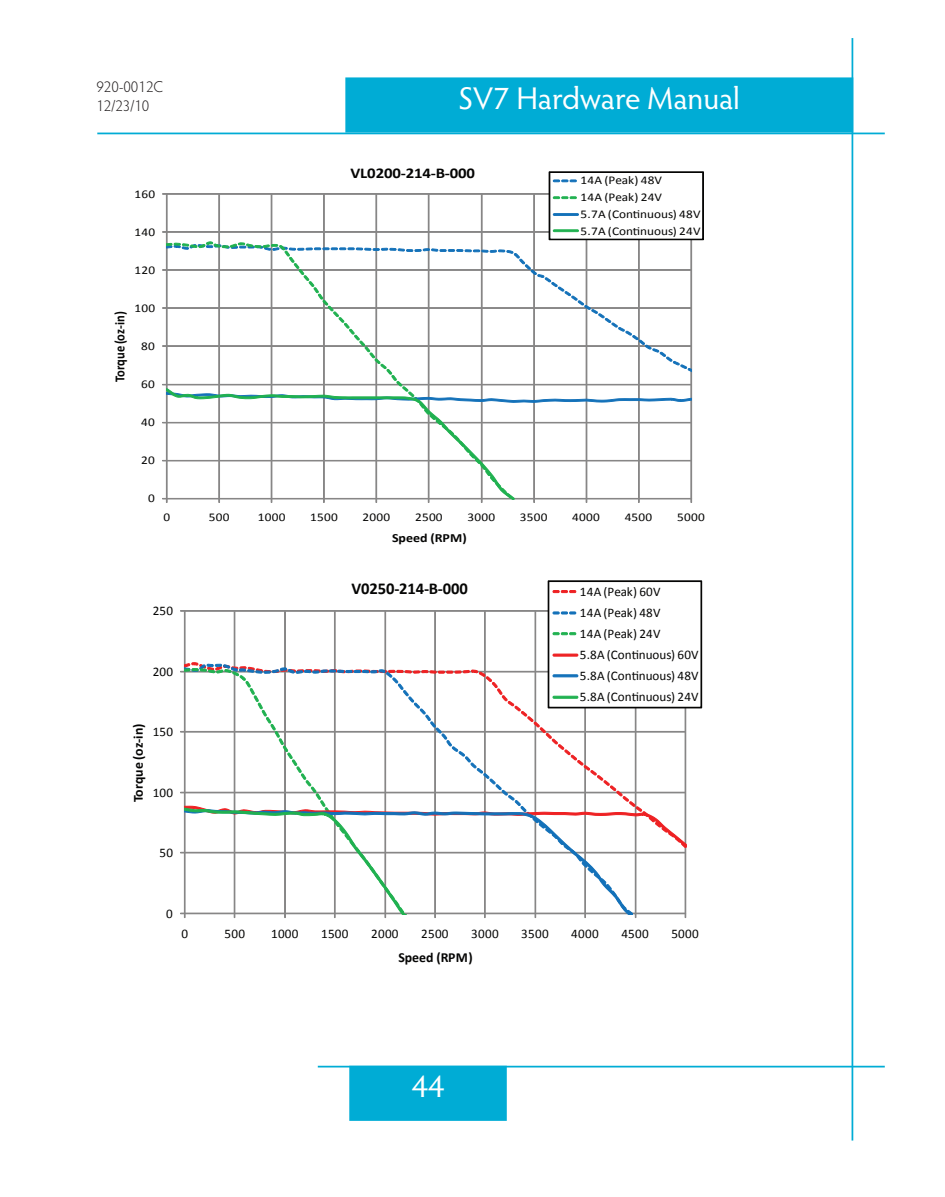
<style>
.page{position:relative;width:945px;height:1197px;background:#fff}
.page>*{position:absolute;margin:0;border:0;box-sizing:border-box;transform-origin:0 0}
.t1{font:31.5px "Hypatia Sans Pro";letter-spacing:-.005em;color:#fff}
.t2{font:700 16.62px "Calibri";letter-spacing:-.005em;color:#050504}
.t3{font:300 15.75px/18.9px "Hypatia Sans Pro";color:#231f20;scale:.95 1}
.t4{font:700 14.88px "Calibri";letter-spacing:-.005em;color:#050504;scale:1.12 1}
.t5{font:700 14px "Calibri";letter-spacing:.01em;color:#050504;scale:.89 1}
.t6{font:700 13.83px "Calibri";letter-spacing:.005em;color:#050504}
.t7{font:13.12px/21.2px "Calibri";color:#050504}
.t8{font:13.12px "Calibri";letter-spacing:.02em;color:#050504}
.t9{font:700 12.42px "Calibri";letter-spacing:-.005em;color:#050504;scale:1.12 1}
.t10{font:11.9px/16.8px "Calibri";color:#050504;scale:1.12 1}
.t11{font:11.9px "Calibri";letter-spacing:.02em;color:#050504;scale:1.12 1}
</style>
<div class="page">
<hr style="left:97px;top:133px;width:788px;height:1px;background:#00acd5">
<hr style="left:318px;top:1066px;width:567px;height:2px;background:#00acd5">
<div style="left:350px;top:1067px;width:156px;height:53px;background:#00acd5"></div>
<div style="left:349px;top:1066px;width:158px;height:55px;border:2px solid #00acd5"></div>
<div style="left:346px;top:78px;width:506px;height:54px;background:#00acd5"></div>
<div style="left:345px;top:77px;width:508px;height:56px;border:2px solid #00acd5"></div>
<hr style="left:852px;top:38px;width:1px;height:1103px;background:#00acd5">
<div style="left:166px;top:193px;width:526px;height:2px;border:1px solid #878686"></div>
<div style="left:166px;top:231px;width:526px;height:2px;border:1px solid #878686"></div>
<div style="left:691px;top:194px;width:1px;height:305px;border:1px solid #878686"></div>
<div style="left:638px;top:194px;width:2px;height:305px;border:1px solid #878686"></div>
<div style="left:586px;top:194px;width:1px;height:305px;border:1px solid #878686"></div>
<div style="left:533px;top:194px;width:2px;height:305px;border:1px solid #878686"></div>
<div style="left:481px;top:194px;width:1px;height:305px;border:1px solid #878686"></div>
<div style="left:428px;top:194px;width:1px;height:305px;border:1px solid #878686"></div>
<div style="left:376px;top:194px;width:1px;height:305px;border:1px solid #878686"></div>
<div style="left:323px;top:194px;width:2px;height:305px;border:1px solid #878686"></div>
<div style="left:271px;top:194px;width:1px;height:305px;border:1px solid #878686"></div>
<div style="left:218px;top:194px;width:2px;height:305px;border:1px solid #878686"></div>
<div style="left:166px;top:194px;width:1px;height:305px;border:1px solid #878686"></div>
<svg style="left:513px;top:240px;width:179px;height:132px"></svg>
<svg style="left:167px;top:231px;width:346px;height:153px"></svg>
<svg style="left:162px;top:384px;width:530px;height:119px"></svg>
<svg style="left:548px;top:171px;width:156px;height:70px"></svg>
<div style="left:553px;top:213px;width:26px;height:3px;border:1px solid #1371b9"></div>
<div style="left:553px;top:229px;width:26px;height:3px;border:1px solid #20b150"></div>
<div style="left:184px;top:610px;width:502px;height:2px;border:1px solid #878686"></div>
<div style="left:535px;top:611px;width:1px;height:303px;border:1px solid #878686"></div>
<div style="left:484px;top:611px;width:2px;height:303px;border:1px solid #878686"></div>
<div style="left:434px;top:611px;width:2px;height:303px;border:1px solid #878686"></div>
<div style="left:385px;top:611px;width:1px;height:303px;border:1px solid #878686"></div>
<div style="left:334px;top:611px;width:2px;height:303px;border:1px solid #878686"></div>
<div style="left:284px;top:611px;width:2px;height:303px;border:1px solid #878686"></div>
<div style="left:234px;top:611px;width:1px;height:303px;border:1px solid #878686"></div>
<div style="left:184px;top:611px;width:1px;height:303px;border:1px solid #878686"></div>
<svg style="left:637px;top:709px;width:49px;height:95px"></svg>
<svg style="left:185px;top:654px;width:452px;height:150px"></svg>
<svg style="left:185px;top:668px;width:256px;height:136px"></svg>
<svg style="left:180px;top:804px;width:506px;height:114px"></svg>
<svg style="left:547px;top:580px;width:156px;height:129px"></svg>
<div style="left:553px;top:654px;width:25px;height:2px;border:1px solid #ee2123"></div>
<div style="left:553px;top:674px;width:25px;height:3px;border:1px solid #1371b9"></div>
<div style="left:553px;top:696px;width:25px;height:3px;border:1px solid #20b150"></div>
<p class="t3" style="left:96px;top:77px;width:72px">920-0012C<br>12/23/10</p>
<p class="t11" style="left:135px;top:186px;width:20px">160</p>
<p class="t11" style="left:135px;top:224px;width:20px">140</p>
<p class="t11" style="left:135px;top:263px;width:20px">120</p>
<p class="t5" style="left:111px;top:382px;width:82px;rotate:-90deg">Torque (oz-in)</p>
<p class="t11" style="left:135px;top:301px;width:20px">100</p>
<p class="t11" style="left:141px;top:339px;width:14px">80</p>
<p class="t11" style="left:141px;top:377px;width:14px">60</p>
<p class="t11" style="left:141px;top:415px;width:14px">40</p>
<p class="t11" style="left:141px;top:453px;width:14px">20</p>
<p class="t11" style="left:148px;top:491px;width:8px">0</p>
<h1 class="t1" style="left:459px;top:77px;width:283px">SV7 Hardware Manual</h1>
<p class="t4" style="left:351px;top:164px;width:113px">VL0200-214-B-000</p>
<p class="t10" style="left:581px;top:172px;width:109px">14A (Peak) 48V<br>14A (Peak) 24V<br>5.7A (Continuous) 48V<br>5.7A (Continuous) 24V</p>
<p class="t11" style="left:164px;top:509px;width:8px">0</p>
<p class="t11" style="left:209px;top:509px;width:20px">500</p>
<p class="t11" style="left:258px;top:509px;width:26px">1000</p>
<p class="t11" style="left:310px;top:509px;width:26px">1500</p>
<p class="t11" style="left:363px;top:509px;width:26px">2000</p>
<p class="t11" style="left:415px;top:509px;width:26px">2500</p>
<p class="t11" style="left:467px;top:509px;width:26px">3000</p>
<p class="t11" style="left:520px;top:509px;width:26px">3500</p>
<p class="t11" style="left:572px;top:509px;width:26px">4000</p>
<p class="t11" style="left:625px;top:509px;width:26px">4500</p>
<p class="t11" style="left:677px;top:509px;width:26px">5000</p>
<p class="t8" style="left:153px;top:603px;width:22px">250</p>
<p class="t8" style="left:153px;top:663px;width:22px">200</p>
<p class="t6" style="left:130px;top:802px;width:80px;rotate:-90deg">Torque (oz-in)</p>
<p class="t8" style="left:153px;top:724px;width:22px">150</p>
<p class="t8" style="left:153px;top:784px;width:22px">100</p>
<p class="t8" style="left:159px;top:845px;width:15px">50</p>
<p class="t9" style="left:392px;top:530px;width:68px">Speed (RPM)</p>
<p class="t2" style="left:351px;top:578px;width:118px">V0250-214-B-000</p>
<p class="t7" style="left:580px;top:580px;width:120px">14A (Peak) 60V<br>14A (Peak) 48V<br>14A (Peak) 24V<br>5.8A (Continuous) 60V<br>5.8A (Continuous) 48V<br>5.8A (Continuous) 24V</p>
<p class="t8" style="left:166px;top:905px;width:8px">0</p>
<p class="t8" style="left:181px;top:926px;width:8px">0</p>
<p class="t8" style="left:225px;top:926px;width:22px">500</p>
<p class="t8" style="left:271px;top:926px;width:29px">1000</p>
<p class="t8" style="left:321px;top:926px;width:29px">1500</p>
<p class="t8" style="left:371px;top:926px;width:29px">2000</p>
<p class="t8" style="left:421px;top:926px;width:29px">2500</p>
<p class="t8" style="left:471px;top:926px;width:29px">3000</p>
<p class="t8" style="left:521px;top:926px;width:29px">3500</p>
<p class="t8" style="left:571px;top:926px;width:29px">4000</p>
<p class="t8" style="left:621px;top:926px;width:29px">4500</p>
<p class="t8" style="left:671px;top:926px;width:29px">5000</p>
<p class="t6" style="left:398px;top:949px;width:76px">Speed (RPM)</p>
<h1 class="t1" style="left:412px;top:1065px;width:34px">44</h1>
</div>
